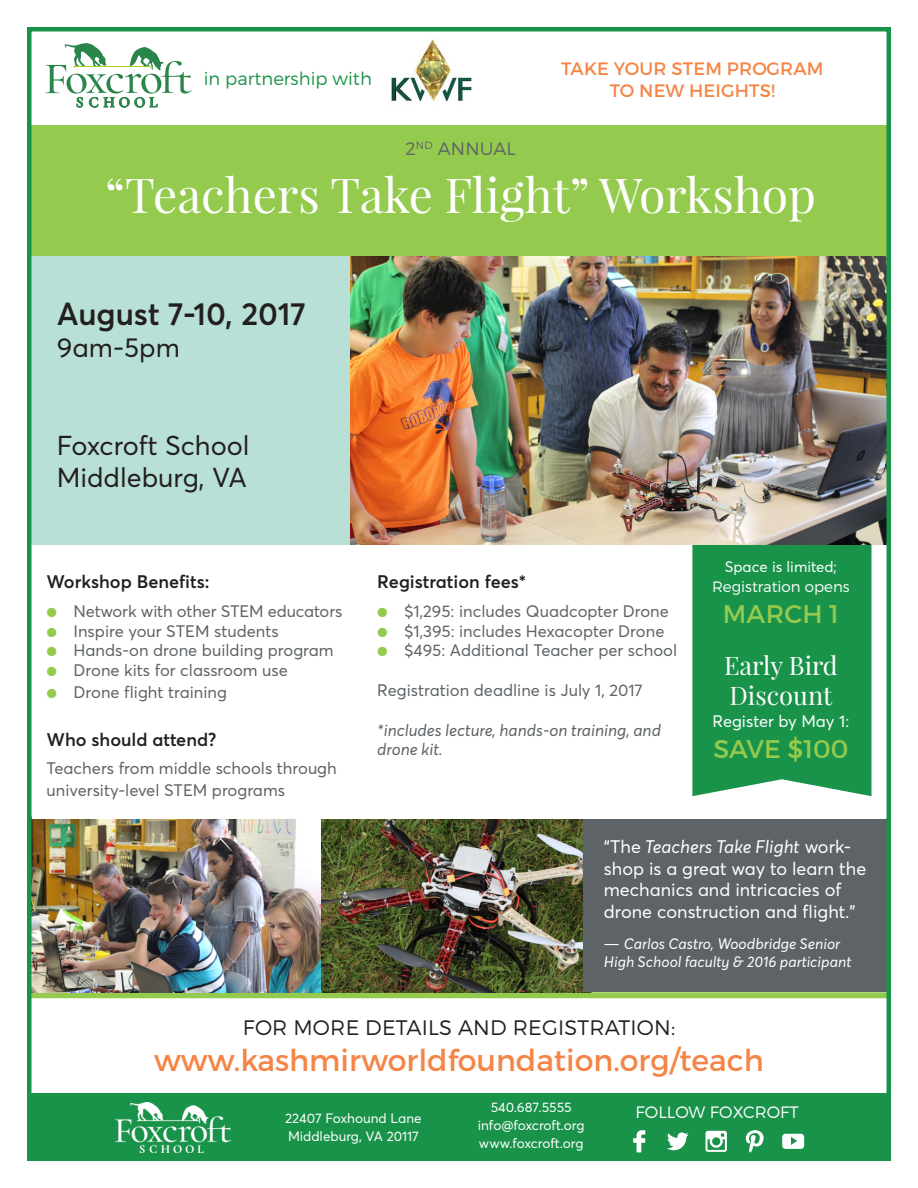
<style>
.page{position:relative;width:918px;height:1188px;background:#fff}
.page>*{position:absolute;margin:0;border:0;box-sizing:border-box;transform-origin:0 0}
.t1{font:48px "Playfair Display";color:#fff}
.t2{font:600 31.5px "Averta";color:#231f20}
.t3{font:30px "Montserrat";color:#f58546}
.t4{font:27px/32.4px "Averta";color:#231f20}
.t5{font:25.5px/30.6px "Playfair Display";color:#fff}
.t6{font:25.5px "Montserrat";color:#94ca4e}
.t7{font:300 21px "Montserrat";letter-spacing:.01em;color:#231f20}
.t8{font:18px/21.6px "Averta";color:#fff}
.t9{font:600 18px "Averta";color:#231f20}
.t10{font:18px/21.6px "Montserrat";letter-spacing:.01em;color:#f58546;text-align:center}
.t11{font:300 18px "Montserrat";color:#1a934a}
.t12{font:300 18px "Montserrat";letter-spacing:.01em;color:#5e6367}
.t13{font:16.5px/21.6px "Averta";color:#5e6367}
.t14{font:italic 16.5px/19.8px "Averta";color:#5e6367}
.t15{font:16.5px "Averta";color:#fff}
.t16{font:300 16.5px "Montserrat";color:#fff}
.t17{font:italic 15px/18px "Averta";color:#fff}
.t18{font:300 15px "Montserrat";color:#fff}
.t19{font:15px "Averta";color:#fff}
.t20{font:13.5px "Averta";letter-spacing:-.005em;color:#fff}
.s1{color:#94ca4e}
.s2{font-style:italic}
.s3{font-style:normal}
</style>
<div class="page">
<div style="left:27px;top:992px;width:864px;height:6px;background:#94ca4e"></div>
<div style="left:692px;top:544px;width:181px;height:253px;background:#1a934a"></div>
<img style="left:349px;top:256px;width:537px;height:288px">
<img style="left:32px;top:819px;width:552px;height:173px">
<div style="left:584px;top:818px;width:307px;height:174px;background:#5e6367"></div>
<div style="left:27px;top:250px;width:322px;height:294px;background:#b8e0d6"></div>
<div style="left:27px;top:125px;width:864px;height:131px;background:#94ca4e"></div>
<div style="left:27px;top:1094px;width:864px;height:67px;background:#1a934a"></div>
<img style="left:116px;top:1102px;width:115px;height:50px">
<svg style="left:633px;top:1130px;width:12px;height:22px"></svg>
<svg style="left:667px;top:1132px;width:22px;height:18px"></svg>
<svg style="left:782px;top:1134px;width:22px;height:15px"></svg>
<svg style="left:746px;top:1130px;width:18px;height:23px"></svg>
<svg style="left:706px;top:1131px;width:21px;height:21px"></svg>
<div style="left:32px;top:813px;width:854px;height:6px;background:#fff"></div>
<img style="left:391px;top:39px;width:81px;height:63px">
<svg style="left:46px;top:43px;width:146px;height:64px"></svg>
<div style="left:27px;top:27px;width:864px;height:1134px;border:4px solid #1a934a"></div>
<p class="t11" style="left:204px;top:68px;width:170px">in partnership with</p>
<p class="t10" style="left:561px;top:58px;width:264px">TAKE YOUR STEM PROGRAM<br>TO NEW HEIGHTS!</p>
<p class="t12" style="left:405px;top:138px;width:112px">2<sup>ND</sup> ANNUAL</p>
<p class="t1" style="left:105px;top:165px;width:712px">“Teachers Take Flight” Workshop</p>
<p class="t2" style="left:57px;top:294px;width:251px">August 7-10, 2017</p>
<p class="t4" style="left:57px;top:331px;width:124px">9am-5pm</p>
<p class="t4" style="left:57px;top:429px;width:194px">Foxcroft School<br>Middleburg, VA</p>
<p class="t9" style="left:46px;top:570px;width:165px">Workshop Benefits:</p>
<p class="t13" style="left:46px;top:600px;width:297px"><span class="s1">●</span> Network with other STEM educators</p>
<p class="t13" style="left:46px;top:620px;width:234px"><span class="s1">●</span> Inspire your STEM students</p>
<p class="t13" style="left:46px;top:640px;width:289px"><span class="s1">●</span> Hands-on drone building program</p>
<p class="t13" style="left:46px;top:660px;width:243px"><span class="s1">●</span> Drone kits for classroom use</p>
<p class="t13" style="left:46px;top:681px;width:182px"><span class="s1">●</span> Drone flight training</p>
<p class="t9" style="left:46px;top:728px;width:172px">Who should attend?</p>
<p class="t13" style="left:46px;top:758px;width:292px">Teachers from middle schools through university-level STEM programs</p>
<p class="t9" style="left:377px;top:570px;width:151px">Registration fees*</p>
<p class="t13" style="left:377px;top:600px;width:293px"><span class="s1">●</span> $1,295: includes Quadcopter Drone</p>
<p class="t13" style="left:377px;top:620px;width:289px"><span class="s1">●</span> $1,395: includes Hexacopter Drone</p>
<p class="t13" style="left:377px;top:640px;width:302px"><span class="s1">●</span> $495: Additional Teacher per school</p>
<p class="t13" style="left:377px;top:679px;width:267px">Registration deadline is July 1, 2017</p>
<p class="t14" style="left:377px;top:721px;width:285px">*includes lecture, hands-on training, and drone kit.</p>
<p class="t19" style="left:725px;top:558px;width:114px">Space is limited;</p>
<p class="t18" style="left:712px;top:578px;width:139px">Registration opens</p>
<p class="t6" style="left:723px;top:598px;width:118px">MARCH 1</p>
<p class="t5" style="left:724px;top:650px;width:115px">Early Bird<br>Discount</p>
<p class="t15" style="left:712px;top:711px;width:138px">Register by May 1:</p>
<p class="t6" style="left:713px;top:733px;width:137px">SAVE $100</p>
<p class="t8" style="left:604px;top:836px;width:264px">“The <span class="s2">Teachers Take Flight</span> work&shy;shop is a great way to learn the mechanics and intricacies of drone construction and flight.”</p>
<p class="t17" style="left:604px;top:935px;width:249px"><span class="s3">—</span> Carlos Castro, Woodbridge Senior<br>High School faculty &amp; 2016 participant</p>
<p class="t7" style="left:243px;top:1015px;width:434px">FOR MORE DETAILS AND REGISTRATION:</p>
<p class="t3" style="left:154px;top:1042px;width:611px">www.kashmirworldfoundation.org/teach</p>
<p class="t20" style="left:285px;top:1110px;width:138px">22407 Foxhound Lane</p>
<p class="t20" style="left:288px;top:1128px;width:132px">Middleburg, VA 20117</p>
<p class="t20" style="left:491px;top:1099px;width:83px">540.687.5555</p>
<p class="t20" style="left:478px;top:1117px;width:108px">info@foxcroft.org</p>
<p class="t20" style="left:479px;top:1135px;width:106px">www.foxcroft.org</p>
<p class="t16" style="left:636px;top:1102px;width:165px">FOLLOW FOXCROFT</p>
</div>
